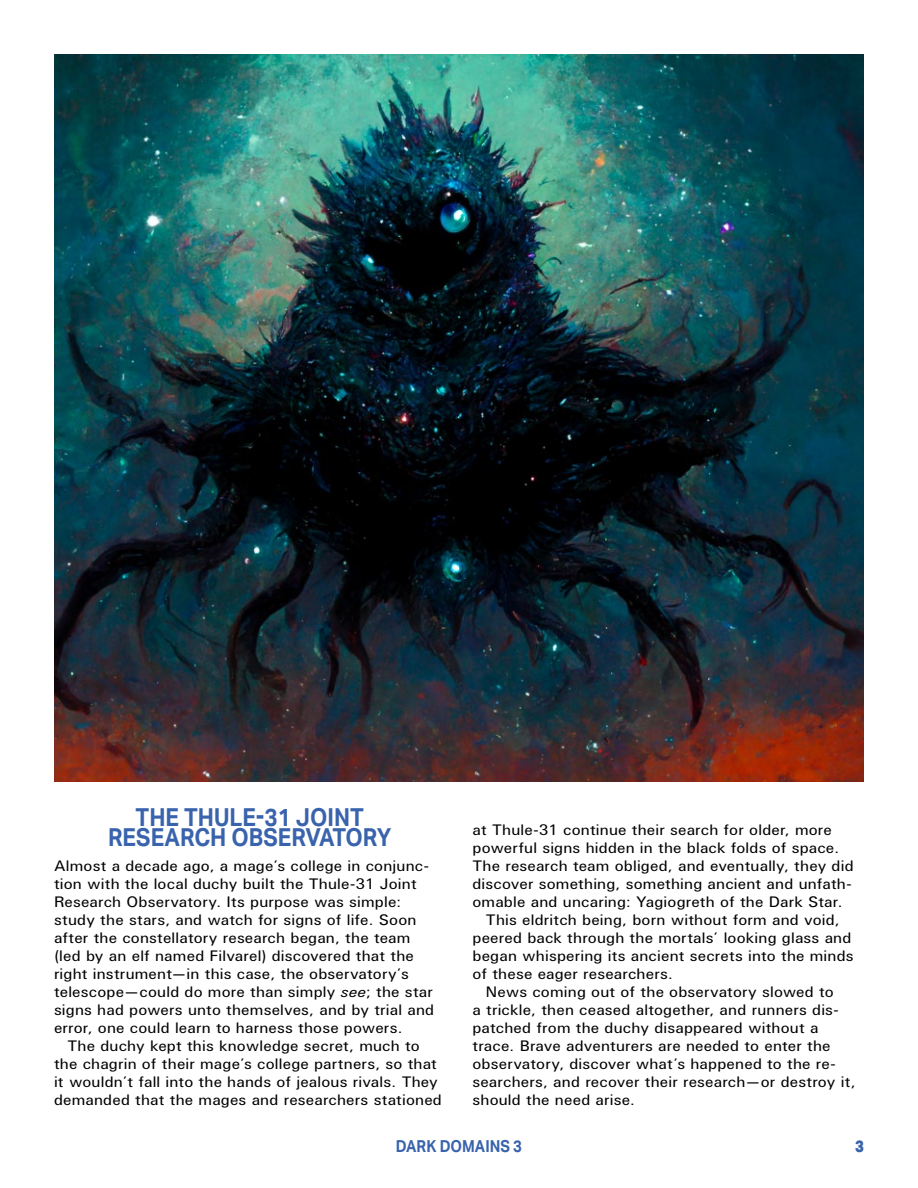
<style>
.page{position:relative;width:918px;height:1188px;background:#fff}
.page>*{position:absolute;margin:0;border:0;box-sizing:border-box;transform-origin:0 0}
.t1{font:700 24.75px/21px "Aktiv Grotesk";color:#3963ac;text-align:center;scale:.9 1}
.t2{font:700 16.5px "Aktiv Grotesk";color:#3963ac;scale:.9 1}
.t3{font:800 16.5px "Aktiv Grotesk";color:#3963ac;scale:.9 1}
.t4{font:15px/18px "U001";letter-spacing:.01em;color:#000;scale:1.05 1}
.s1{font-style:italic}
</style>
<div class="page">
<img style="left:54px;top:54px;width:810px;height:728px">
<h1 class="t1" style="left:108px;top:806px;width:316px">THE THULE-31 JOINT<br>RESEARCH OBSERVATORY</h1>
<p class="t4" style="left:54px;top:857px;width:364px">Almost a decade ago, a mage’s college in conjunc&shy;tion with the local duchy built the Thule-31 Joint Research Observatory. Its purpose was simple: study the stars, and watch for signs of life. Soon after the constellatory research began, the team (led by an elf named Filvarel) discovered that the right instrument—in this case, the observatory’s telescope—could do more than simply <span class="s1">see</span>; the star signs had powers unto themselves, and by trial and error, one could learn to harness those powers.</p>
<p class="t4" style="left:54px;top:1037px;width:371px;text-align:center">The duchy kept this knowledge secret, much to<br>the chagrin of their mage’s college partners, so that it wouldn’t fall into the hands of jealous rivals. They demanded that the mages and researchers stationed</p>
<p class="t4" style="left:472px;top:821px;width:344px">at Thule-31 continue their search for older, more</p>
<p class="t4" style="left:472px;top:839px;width:351px">powerful signs hidden in the black folds of space.</p>
<p class="t4" style="left:472px;top:857px;width:365px">The research team obliged, and eventually, they did</p>
<p class="t4" style="left:472px;top:875px;width:363px">discover something, something ancient and unfath-</p>
<p class="t4" style="left:472px;top:893px;width:354px">omable and uncaring: Yagiogreth of the Dark Star.</p>
<p class="t4" style="left:486px;top:911px;width:339px">This eldritch being, born without form and void,</p>
<p class="t4" style="left:472px;top:929px;width:362px">peered back through the mortals’ looking glass and</p>
<p class="t4" style="left:472px;top:947px;width:365px">began whispering its ancient secrets into the minds</p>
<p class="t4" style="left:472px;top:965px;width:193px">of these eager researchers.</p>
<p class="t4" style="left:486px;top:983px;width:333px">News coming out of the observatory slowed to</p>
<p class="t4" style="left:472px;top:1001px;width:350px">a trickle, then ceased altogether, and runners dis-</p>
<p class="t4" style="left:472px;top:1019px;width:331px">patched from the duchy disappeared without a</p>
<p class="t4" style="left:472px;top:1037px;width:343px">trace. Brave adventurers are needed to enter the</p>
<p class="t4" style="left:472px;top:1055px;width:347px">observatory, discover what’s happened to the re-</p>
<p class="t4" style="left:472px;top:1073px;width:366px">searchers, and recover their research—or destroy it,</p>
<p class="t4" style="left:472px;top:1091px;width:156px">should the need arise.</p>
<p class="t2" style="left:396px;top:1137px;width:142px">DARK DOMAINS 3</p>
<p class="t3" style="left:855px;top:1137px;width:11px">3</p>
</div>
